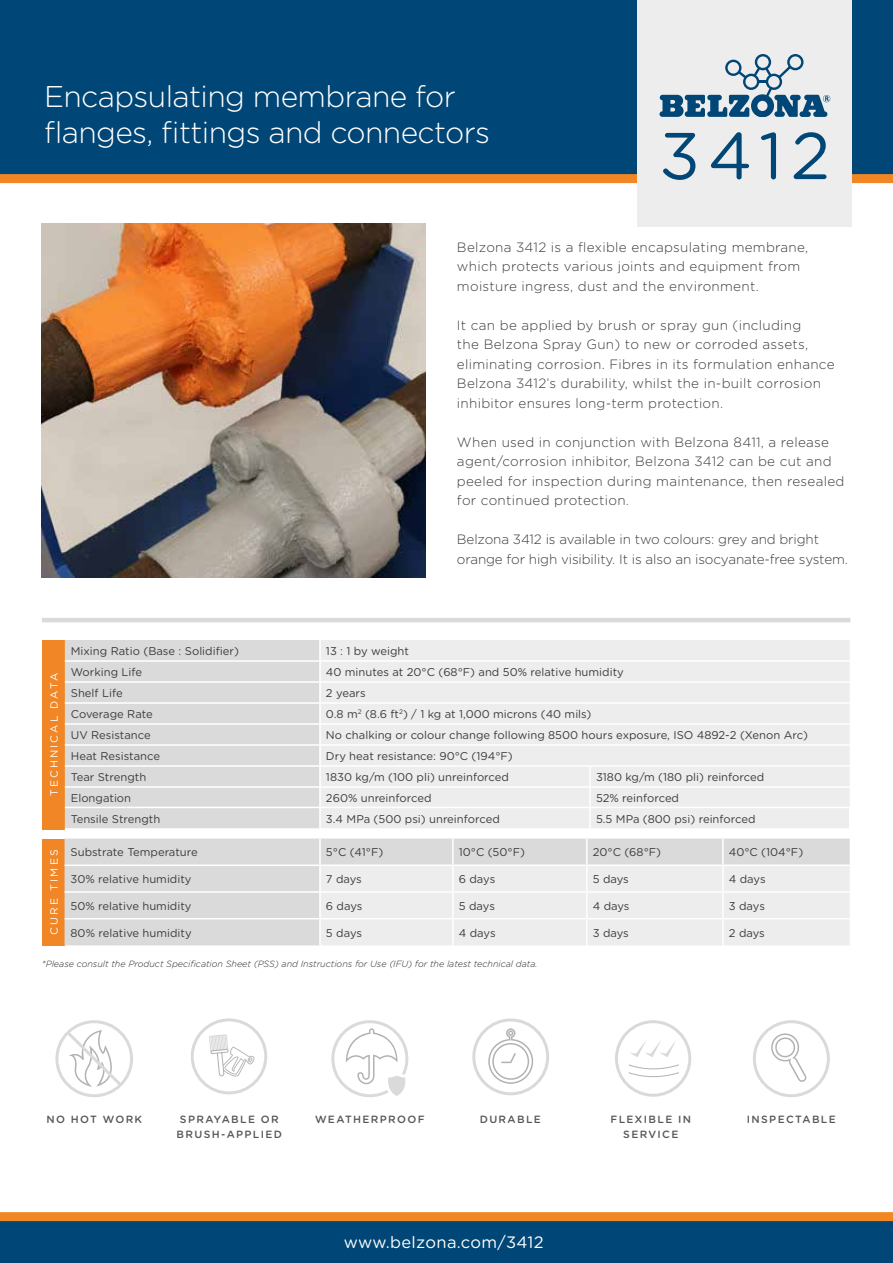
<style>
.page{position:relative;width:893px;height:1263px;background:#fff}
.page>*{position:absolute;margin:0;border:0;box-sizing:border-box;transform-origin:0 0}
.t1{font:66px "Gotham Rounded";color:#004676}
.t2{font:300 30px/36px "Gotham Rounded";letter-spacing:-.02em;color:#fff}
.t3{font:16.5px "Gotham Rounded";letter-spacing:.02em;color:#fff}
.t4{font:300 13.5px/19.5px "Gotham Rounded";letter-spacing:.02em;color:#3c3c3b}
.t5{font:300 13.5px/19.5px "Gotham Rounded";letter-spacing:-.01em;color:#3c3c3b}
.t6{font:11.25px "Gotham Rounded";color:#3c3c3b}
.t7{font:500 10.5px/14.9px "Gotham Rounded";letter-spacing:.13em;color:#575756;text-align:center}
.t8{font:10.5px "Gotham Rounded";letter-spacing:.2em;color:#fff}
.t9{font:italic 300 9px "Gotham Rounded";color:#282827}
</style>
<div class="page">
<div style="left:0;top:0;width:893px;height:174px;background:#004676"></div>
<div style="left:0;top:174px;width:893px;height:9px;background:#f18625"></div>
<div style="left:0;top:1220px;width:893px;height:43px;background:#004676"></div>
<img style="left:42px;top:224px;width:383px;height:353px">
<div style="left:638px;top:0;width:214px;height:226px;background:#ededed"></div>
<svg style="left:659px;top:54px;width:171px;height:63px"></svg>
<hr style="left:42px;top:618px;width:808px;height:4px;background:#dadada">
<svg style="left:55px;top:1020px;width:78px;height:77px"></svg>
<svg style="left:331px;top:1020px;width:77px;height:77px"></svg>
<svg style="left:753px;top:1020px;width:77px;height:77px"></svg>
<div style="left:0;top:1212px;width:893px;height:9px;background:#f18625"></div>
<svg style="left:191px;top:1018px;width:76px;height:76px"></svg>
<svg style="left:472px;top:1018px;width:77px;height:77px"></svg>
<svg style="left:615px;top:1020px;width:76px;height:77px"></svg>
<div style="left:43px;top:640px;width:22px;height:189px;background:#f18626"></div>
<div style="left:65px;top:640px;width:254px;height:188px;background:#dadada"></div>
<div style="left:321px;top:640px;width:529px;height:188px;background:#ededed"></div>
<hr style="left:589px;top:808px;width:2px;height:20px;background:#fff">
<hr style="left:65px;top:660px;width:255px;height:2px;background:#fff">
<hr style="left:320px;top:660px;width:270px;height:2px;background:#fff">
<hr style="left:590px;top:660px;width:260px;height:2px;background:#fff">
<hr style="left:65px;top:681px;width:255px;height:2px;background:#fff">
<hr style="left:320px;top:681px;width:270px;height:2px;background:#fff">
<hr style="left:590px;top:681px;width:260px;height:2px;background:#fff">
<hr style="left:65px;top:702px;width:255px;height:2px;background:#fff">
<hr style="left:320px;top:702px;width:270px;height:2px;background:#fff">
<hr style="left:590px;top:702px;width:260px;height:2px;background:#fff">
<hr style="left:65px;top:723px;width:255px;height:2px;background:#fff">
<hr style="left:320px;top:723px;width:270px;height:2px;background:#fff">
<hr style="left:590px;top:723px;width:260px;height:2px;background:#fff">
<hr style="left:65px;top:744px;width:255px;height:2px;background:#fff">
<hr style="left:320px;top:744px;width:270px;height:2px;background:#fff">
<hr style="left:590px;top:744px;width:260px;height:2px;background:#fff">
<hr style="left:65px;top:765px;width:255px;height:2px;background:#fff">
<hr style="left:320px;top:765px;width:270px;height:2px;background:#fff">
<hr style="left:590px;top:765px;width:260px;height:2px;background:#fff">
<svg style="left:589px;top:767px;width:2px;height:19px"></svg>
<hr style="left:65px;top:786px;width:255px;height:2px;background:#fff">
<hr style="left:320px;top:786px;width:270px;height:2px;background:#fff">
<hr style="left:590px;top:786px;width:260px;height:2px;background:#fff">
<hr style="left:589px;top:788px;width:2px;height:20px;background:#fff">
<svg style="left:849px;top:808px;width:1px;height:20px"></svg>
<div style="left:43px;top:838px;width:22px;height:107px;background:#f18626"></div>
<div style="left:65px;top:838px;width:785px;height:107px;background:#dadada"></div>
<div style="left:321px;top:866px;width:529px;height:79px;background:#ededed"></div>
<hr style="left:586px;top:838px;width:2px;height:26px;background:#fff">
<hr style="left:586px;top:866px;width:2px;height:25px;background:#fff">
<hr style="left:586px;top:893px;width:2px;height:25px;background:#fff">
<hr style="left:586px;top:919px;width:2px;height:26px;background:#fff">
<hr style="left:319px;top:838px;width:2px;height:26px;background:#fff">
<hr style="left:65px;top:864px;width:255px;height:2px;background:#fff">
<hr style="left:452px;top:838px;width:2px;height:26px;background:#fff">
<hr style="left:320px;top:864px;width:133px;height:2px;background:#fff">
<hr style="left:319px;top:866px;width:2px;height:25px;background:#fff">
<hr style="left:453px;top:864px;width:134px;height:2px;background:#fff">
<hr style="left:587px;top:864px;width:136px;height:2px;background:#fff">
<hr style="left:723px;top:864px;width:127px;height:2px;background:#fff">
<hr style="left:319px;top:893px;width:2px;height:25px;background:#fff">
<hr style="left:319px;top:919px;width:2px;height:26px;background:#fff">
<hr style="left:722px;top:838px;width:2px;height:26px;background:#fff">
<hr style="left:452px;top:866px;width:2px;height:25px;background:#fff">
<hr style="left:722px;top:866px;width:2px;height:25px;background:#fff">
<hr style="left:65px;top:891px;width:255px;height:2px;background:#fff">
<hr style="left:320px;top:891px;width:133px;height:2px;background:#fff">
<hr style="left:453px;top:891px;width:134px;height:2px;background:#fff">
<hr style="left:452px;top:893px;width:2px;height:25px;background:#fff">
<hr style="left:587px;top:891px;width:136px;height:2px;background:#fff">
<hr style="left:723px;top:891px;width:127px;height:2px;background:#fff">
<hr style="left:722px;top:893px;width:2px;height:25px;background:#fff">
<hr style="left:65px;top:918px;width:255px;height:1px;background:#fff">
<hr style="left:320px;top:918px;width:133px;height:1px;background:#fff">
<hr style="left:453px;top:918px;width:134px;height:1px;background:#fff">
<hr style="left:452px;top:919px;width:2px;height:26px;background:#fff">
<hr style="left:587px;top:918px;width:136px;height:1px;background:#fff">
<hr style="left:723px;top:918px;width:127px;height:1px;background:#fff">
<hr style="left:722px;top:919px;width:2px;height:26px;background:#fff">
<hr style="left:65px;top:807px;width:785px;height:1px;background:#fff">
<h2 class="t2" style="left:44px;top:77px;width:447px">Encapsulating membrane for flanges, fittings and connectors</h2>
<h1 class="t1" style="left:659px;top:110px;width:172px">3412</h1>
<p class="t4" style="left:457px;top:237px;width:353px">Belzona 3412 is a flexible encapsulating membrane, which protects various joints and equipment from moisture ingress, dust and the environment.</p>
<p class="t4" style="left:457px;top:315px;width:379px">It can be applied by brush or spray gun (including<br>the Belzona Spray Gun) to new or corroded assets, eliminating corrosion. Fibres in its formulation enhance Belzona 3412’s durability, whilst the in-built corrosion inhibitor ensures long-term protection.</p>
<p class="t4" style="left:457px;top:432px;width:389px">When used in conjunction with Belzona 8411, a release agent/corrosion inhibitor, Belzona 3412 can be cut and peeled for inspection during maintenance, then resealed for continued protection.</p>
<p class="t5" style="left:457px;top:529px;width:392px">Belzona 3412 is available in two colours: grey and bright orange for high visibility. It is also an isocyanate-free system.</p>
<p class="t8" style="left:47px;top:796px;width:125px;rotate:-90deg">TECHNICAL DATA</p>
<p class="t6" style="left:71px;top:643px;width:170px">Mixing Ratio (Base : Solidifier)</p>
<p class="t6" style="left:326px;top:643px;width:85px">13 : 1 by weight</p>
<p class="t6" style="left:71px;top:664px;width:73px">Working Life</p>
<p class="t6" style="left:326px;top:664px;width:299px">40 minutes at 20°C (68°F) and 50% relative humidity</p>
<p class="t6" style="left:71px;top:685px;width:53px">Shelf Life</p>
<p class="t6" style="left:326px;top:685px;width:41px">2 years</p>
<p class="t6" style="left:71px;top:706px;width:84px">Coverage Rate</p>
<p class="t6" style="left:326px;top:706px;width:267px">0.8 m<sup>2</sup> (8.6 ft<sup>2</sup>) / 1 kg at 1,000 microns (40 mils)</p>
<p class="t6" style="left:71px;top:727px;width:81px">UV Resistance</p>
<p class="t6" style="left:326px;top:727px;width:483px">No chalking or colour change following 8500 hours exposure, ISO 4892-2 (Xenon Arc)</p>
<p class="t6" style="left:71px;top:748px;width:91px">Heat Resistance</p>
<p class="t6" style="left:326px;top:748px;width:188px">Dry heat resistance: 90°C (194°F)</p>
<p class="t6" style="left:71px;top:769px;width:77px">Tear Strength</p>
<p class="t6" style="left:326px;top:769px;width:184px">1830 kg/m (100 pli) unreinforced</p>
<p class="t6" style="left:596px;top:769px;width:170px">3180 kg/m (180 pli) reinforced</p>
<p class="t6" style="left:71px;top:790px;width:62px">Elongation</p>
<p class="t6" style="left:326px;top:790px;width:107px">260% unreinforced</p>
<p class="t6" style="left:596px;top:790px;width:85px">52% reinforced</p>
<p class="t6" style="left:71px;top:811px;width:91px">Tensile Strength</p>
<p class="t6" style="left:326px;top:811px;width:175px">3.4 MPa (500 psi) unreinforced</p>
<p class="t6" style="left:596px;top:811px;width:161px">5.5 MPa (800 psi) reinforced</p>
<p class="t8" style="left:47px;top:934px;width:87px;rotate:-90deg">CURE TIMES</p>
<p class="t6" style="left:71px;top:845px;width:129px">Substrate Temperature</p>
<p class="t6" style="left:326px;top:845px;width:59px">5°C (41°F)</p>
<p class="t6" style="left:459px;top:845px;width:68px">10°C (50°F)</p>
<p class="t6" style="left:593px;top:845px;width:70px">20°C (68°F)</p>
<p class="t6" style="left:729px;top:845px;width:76px">40°C (104°F)</p>
<p class="t6" style="left:71px;top:871px;width:122px">30% relative humidity</p>
<p class="t6" style="left:326px;top:871px;width:37px">7 days</p>
<p class="t6" style="left:459px;top:871px;width:38px">6 days</p>
<p class="t6" style="left:593px;top:871px;width:38px">5 days</p>
<p class="t6" style="left:729px;top:871px;width:38px">4 days</p>
<p class="t6" style="left:71px;top:898px;width:122px">50% relative humidity</p>
<p class="t6" style="left:326px;top:898px;width:38px">6 days</p>
<p class="t6" style="left:459px;top:898px;width:38px">5 days</p>
<p class="t6" style="left:593px;top:898px;width:38px">4 days</p>
<p class="t6" style="left:729px;top:898px;width:38px">3 days</p>
<p class="t6" style="left:71px;top:925px;width:123px">80% relative humidity</p>
<p class="t6" style="left:326px;top:925px;width:38px">5 days</p>
<p class="t6" style="left:459px;top:925px;width:38px">4 days</p>
<p class="t6" style="left:593px;top:925px;width:38px">3 days</p>
<p class="t6" style="left:729px;top:925px;width:37px">2 days</p>
<p class="t9" style="left:42px;top:958px;width:497px">*Please consult the Product Specification Sheet (PSS) and Instructions for Use (IFU) for the latest technical data.</p>
<p class="t7" style="left:46px;top:1112px;width:97px">NO HOT WORK</p>
<p class="t7" style="left:315px;top:1112px;width:111px">WEATHERPROOF</p>
<p class="t7" style="left:180px;top:1112px;width:100px">SPRAYABLE OR</p>
<p class="t7" style="left:480px;top:1112px;width:63px">DURABLE</p>
<p class="t7" style="left:747px;top:1112px;width:90px">INSPECTABLE</p>
<p class="t7" style="left:177px;top:1126px;width:107px">BRUSH-APPLIED</p>
<p class="t7" style="left:610px;top:1112px;width:82px">FLEXIBLE IN<br>SERVICE</p>
<h3 class="t3" style="left:344px;top:1231px;width:201px">www.belzona.com/3412</h3>
</div>
